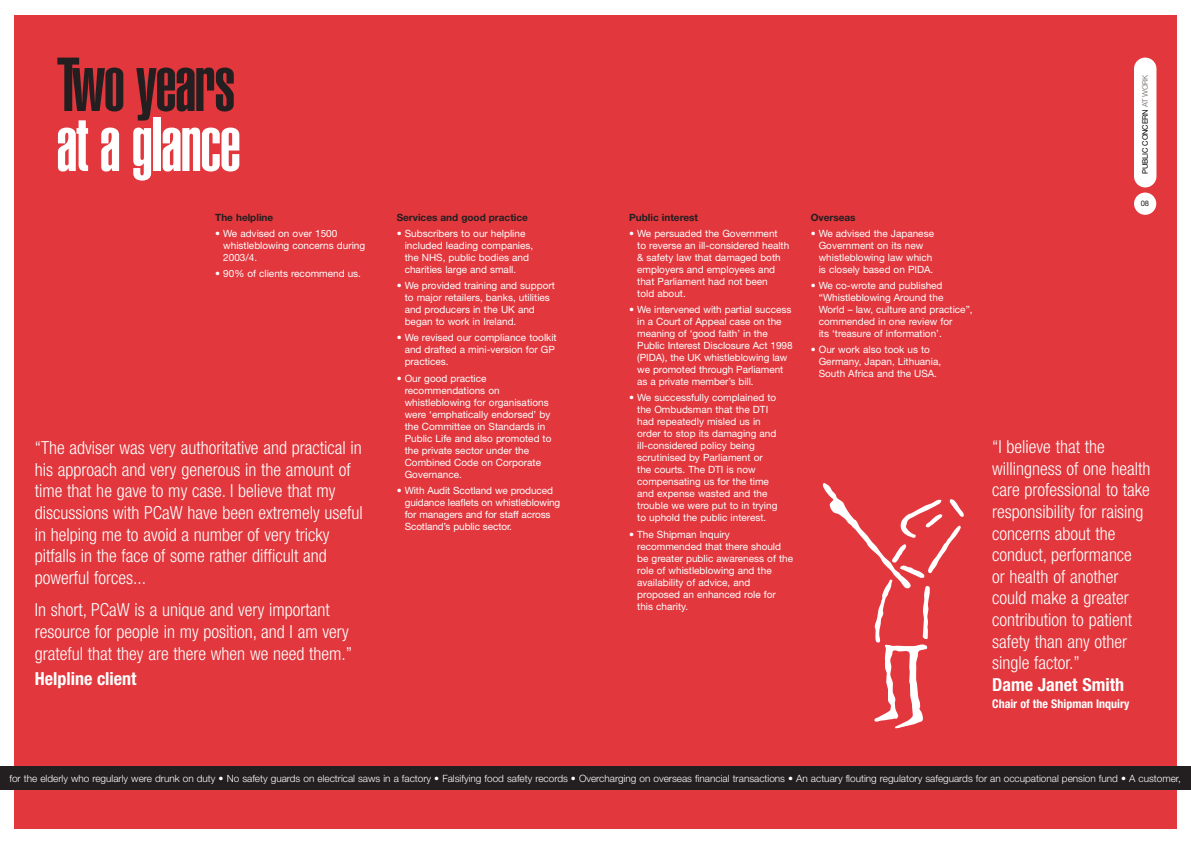
<style>
.page{position:relative;width:1191px;height:842px;background:#fff}
.page>*{position:absolute;margin:0;border:0;box-sizing:border-box;transform-origin:0 0}
.t1{font:900 extra-condensed 75px "Helvetica";letter-spacing:-.015em;color:#fff}
.t2{font:900 extra-condensed 75px "Helvetica";letter-spacing:-.015em;color:#231f20}
.t3{font:300 condensed 18px/21.6px "Helvetica Neue";color:#fff}
.t4{font:700 condensed 18px "Helvetica Neue";color:#fff}
.t5{font:700 condensed 12px "Helvetica Neue";color:#fff}
.t6{font:10px/12px "Helvetica Neue";color:#fff}
.t7{font:300 10px "Helvetica Neue";color:#fff}
.t8{font:700 10px "Helvetica Neue";color:#231f20}
.t9{font:7.6px "Helvetica Neue";letter-spacing:-.03em;color:#000}
.t10{font:7.6px "Helvetica Neue";color:#231f20}
.s1{color:#867f7c}
</style>
<div class="page">
<div style="left:14px;top:15px;width:1162px;height:814px;background:#e1373d"></div>
<svg style="left:822px;top:483px;width:142px;height:246px"></svg>
<div style="left:1134px;top:58px;width:22px;height:129px;background:#fff;border-radius:11px"></div>
<div style="left:1134px;top:193px;width:22px;height:22px;background:#fff;border-radius:50%"></div>
<div style="left:0;top:766px;width:1190px;height:23px;background:#231f20"></div>
<h1 class="t2" style="left:56px;top:58px;width:180px">Two years</h1>
<h1 class="t1" style="left:56px;top:118px;width:186px">at a glance</h1>
<p class="t8" style="left:215px;top:213px;width:60px">The helpline</p>
<p class="t6" style="left:223px;top:228px;width:143px;text-indent:-8px">• We advised on over 1500 whistleblowing concerns during<br>2003/4.</p>
<p class="t6" style="left:215px;top:269px;width:147px">• 90% of clients recommend us.</p>
<p class="t3" style="left:35px;top:438px;width:329px">“The adviser was very authoritative and practical in his approach and very generous in the amount of time that he gave to my case. I believe that my discussions with PCaW have been extremely useful in helping me to avoid a number of very tricky pitfalls in the face of some rather difficult and powerful forces...</p>
<h2 class="t3" style="left:35px;top:601px;width:319px">In short, PCaW is a unique and very important resource for people in my position, and I am very grateful that they are there when we need them.”</h2>
<h2 class="t4" style="left:35px;top:672px;width:103px">Helpline client</h2>
<p class="t8" style="left:397px;top:213px;width:133px">Services and good practice</p>
<p class="t6" style="left:405px;top:228px;width:130px;text-indent:-8px">• Subscribers to our helpline included leading companies, the NHS, public bodies and charities large and small.</p>
<p class="t6" style="left:405px;top:281px;width:152px;text-indent:-8px">• We provided training and support to major retailers, banks, utilities and producers in the UK and began to work in Ireland.</p>
<p class="t6" style="left:405px;top:333px;width:154px;text-indent:-8px">• We revised our compliance toolkit and drafted a mini-version for GP practices.</p>
<p class="t6" style="left:405px;top:373px;width:148px;text-indent:-8px">• Our good practice recommendations on whistleblowing for organisations were ‘emphatically endorsed’ by the Committee on Standards in<br>Public Life and also promoted to the private sector under the<br>Combined Code on Corporate<br>Governance.</p>
<p class="t6" style="left:405px;top:485px;width:157px;text-indent:-8px">• With Audit Scotland we produced guidance leaflets on whistleblowing for managers and for staff across<br>Scotland’s public sector.</p>
<p class="t8" style="left:629px;top:213px;width:70px">Public interest</p>
<p class="t6" style="left:637px;top:228px;width:154px;text-indent:-8px">• We persuaded the Government<br>to reverse an ill-considered health &amp; safety law that damaged both employers and employees and that Parliament had not been<br>told about.</p>
<p class="t6" style="left:637px;top:305px;width:157px;text-indent:-8px">• We intervened with partial success in a Court of Appeal case on the meaning of ‘good faith’ in the<br>Public Interest Disclosure Act 1998 (PIDA), the UK whistleblowing law we promoted through Parliament as a private member’s bill.</p>
<p class="t6" style="left:637px;top:393px;width:142px;text-indent:-8px">• We successfully complained to the Ombudsman that the DTI had repeatedly misled us in order to stop its damaging and ill-considered policy being scrutinised by Parliament or the courts. The DTI is now compensating us for the time and expense wasted and the trouble we were put to in trying to uphold the public interest.</p>
<p class="t6" style="left:637px;top:529px;width:157px;text-indent:-8px">• The Shipman Inquiry recommended that there should be greater public awareness of the role of whistleblowing and the availability of advice, and proposed an enhanced role for this charity.</p>
<p class="t8" style="left:810px;top:213px;width:46px">Overseas</p>
<p class="t6" style="left:818px;top:228px;width:117px;text-indent:-8px">• We advised the Japanese<br>Government on its new whistleblowing law which is closely based on PIDA.</p>
<p class="t6" style="left:818px;top:281px;width:155px;text-indent:-8px">• We co-wrote and published “Whistleblowing Around the<br>World – law, culture and practice”, commended in one review for<br>its ‘treasure of information’.</p>
<p class="t6" style="left:818px;top:345px;width:124px;text-indent:-8px">• Our work also took us to<br>Germany, Japan, Lithuania,<br>South Africa and the USA.</p>
<p class="t9" style="left:1142px;top:174px;width:101px;rotate:-90deg">PUBLIC CONCERN <span class="s1">AT WORK</span></p>
<p class="t10" style="left:1140px;top:201px;width:10px">08</p>
<p class="t3" style="left:992px;top:437px;width:160px">“I believe that the willingness of one health care professional to take responsibility for raising concerns about the conduct, performance<br>or health of another could make a greater contribution to patient safety than any other single factor.”</p>
<h2 class="t4" style="left:992px;top:678px;width:133px">Dame Janet Smith</h2>
<p class="t5" style="left:992px;top:699px;width:139px">Chair of the Shipman Inquiry</p>
<p class="t7" style="left:9px;top:774px;width:1173px">for the elderly who regularly were drunk on duty • No safety guards on electrical saws in a factory • Falsifying food safety records • Overcharging on overseas financial transactions • An actuary flouting regulatory safeguards for an occupational pension fund • A customer,</p>
</div>
